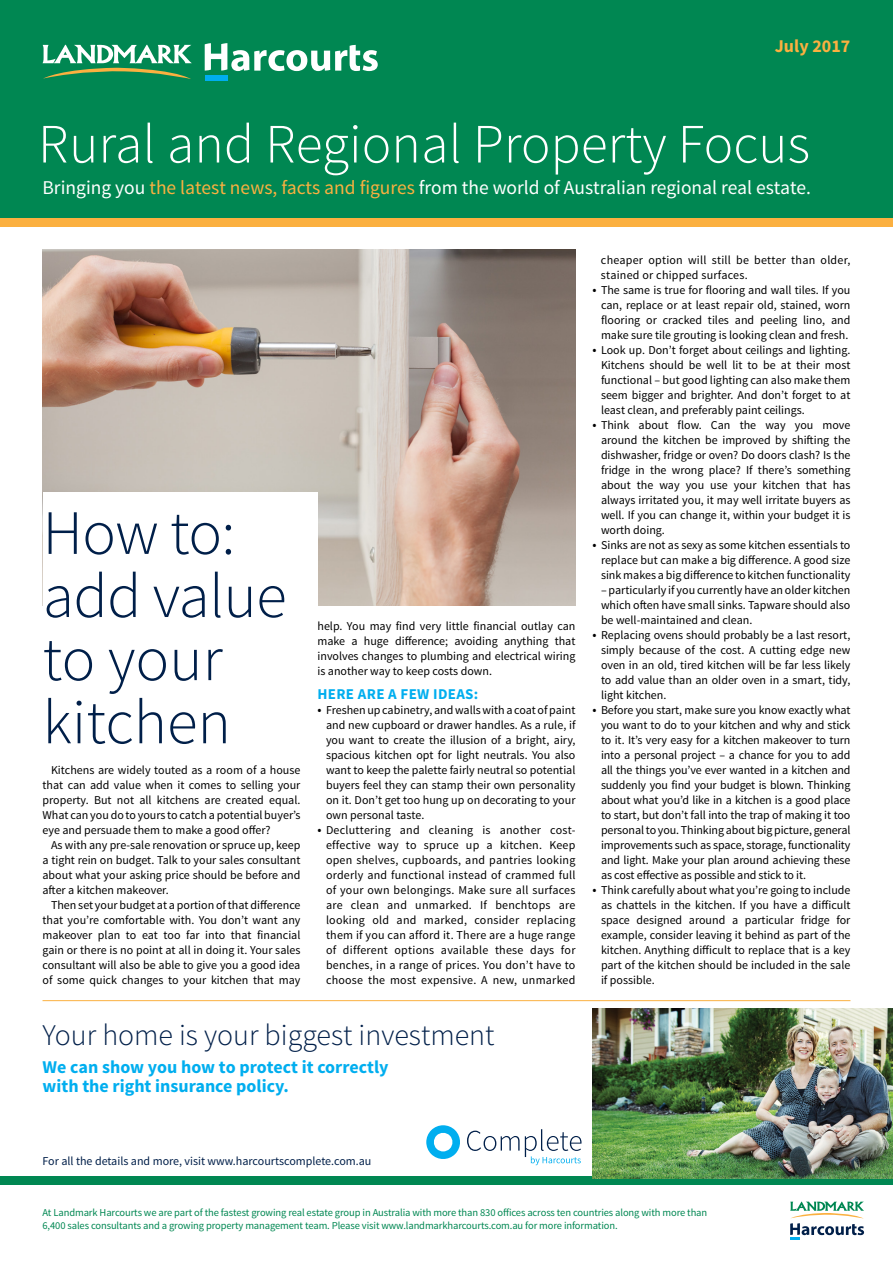
<style>
.page{position:relative;width:893px;height:1263px;background:#fff}
.page>*{position:absolute;margin:0;border:0;box-sizing:border-box;transform-origin:0 0}
.t1{font:300 63.15px/63.2px "Source Sans Pro";letter-spacing:-.01em;color:#001f49}
.t2{font:300 55.5px "Source Sans Pro";color:#fff}
.t3{font:300 30px "Source Sans Pro";color:#001f49}
.t4{font:19.5px "Source Sans Pro";color:#fff}
.t5{font:700 18px/18.6px "Source Sans Pro";color:#00aeef}
.t6{font:700 18px "Source Sans Pro";color:#fbb040}
.t7{font:700 15px "Source Sans Pro";letter-spacing:.02em;color:#00aeef}
.t8{font:12px/15px "Source Sans Pro";color:#000;text-align:justify}
.t9{font:12px/15px "Source Sans Pro";letter-spacing:.02em;color:#000}
.t10{font:12px "Source Sans Pro";color:#001f49}
.t11{font:10.5px/12.6px "Source Sans Pro";letter-spacing:-.01em;color:#008752}
.s1{color:#fbb040}
.s2{font-size:13.5px}
</style>
<div class="page">
<div style="left:0;top:0;width:893px;height:222px;background:#008752"></div>
<svg style="left:43px;top:45px;width:149px;height:34px"></svg>
<div style="left:205px;top:75px;width:22px;height:6px;background:#00aeef"></div>
<svg style="left:205px;top:43px;width:173px;height:28px"></svg>
<div style="left:0;top:218px;width:893px;height:8px;background:#fbb040"></div>
<hr style="left:43px;top:1000px;width:807px;height:1px;background:#fbb040">
<svg style="left:790px;top:1201px;width:74px;height:38px"></svg>
<div style="left:0;top:1176px;width:893px;height:8px;background:#008752"></div>
<img style="left:593px;top:1008px;width:300px;height:170px">
<svg style="left:426px;top:1125px;width:155px;height:40px"></svg>
<img style="left:43px;top:249px;width:532px;height:357px">
<div style="left:43px;top:491px;width:274px;height:125px;background:#fff"></div>
<h3 class="t6" style="left:775px;top:34px;width:77px">July 2017</h3>
<h2 class="t2" style="left:38px;top:110px;width:773px">Rural and Regional Property Focus</h2>
<h3 class="t4" style="left:43px;top:176px;width:770px">Bringing you <span class="s1">the latest news, facts and figures</span> from the world of Australian regional real estate.</h3>
<h1 class="t1" style="left:43px;top:502px;width:246px">How to: add value to your kitchen</h1>
<p class="t8" style="left:43px;top:762px;width:259px;text-indent:9px">Kitchens are widely touted as a room of a house that can add value when it comes to selling your property. But not all kitchens are created equal.<br>What can you do to yours to catch a potential buyer’s eye and persuade them to make a good offer?</p>
<p class="t8" style="left:43px;top:837px;width:259px;text-indent:9px">As with any pre-sale renovation or spruce up, keep a tight rein on budget. Talk to your sales consultant about what your asking price should be before and after a kitchen makeover.</p>
<p class="t8" style="left:43px;top:897px;width:259px;text-indent:9px">Then set your budget at a portion of that difference that you’re comfortable with. You don’t want any makeover plan to eat too far into that financial gain or there is no point at all in doing it. Your sales consultant will also be able to give you a good idea of some quick changes to your kitchen that may</p>
<p class="t8" style="left:317px;top:619px;width:259px">help. You may find very little financial outlay can make a huge difference; avoiding anything that involves changes to plumbing and electrical wiring is another way to keep costs down.</p>
<p class="t7" style="left:317px;top:684px;width:162px">HERE ARE A FEW IDEAS:</p>
<p class="t8" style="left:326px;top:702px;width:251px;text-indent:-9px"><span class="s2">•</span> Freshen up cabinetry, and walls with a coat of paint and new cupboard or drawer handles. As a rule, if you want to create the illusion of a bright, airy, spacious kitchen opt for light neutrals. You also want to keep the palette fairly neutral so potential buyers feel they can stamp their own personality on it. Don’t get too hung up on decorating to your own personal taste.</p>
<p class="t8" style="left:326px;top:822px;width:251px;text-indent:-9px"><span class="s2">•</span> Decluttering and cleaning is another cost&shy;effective way to spruce up a kitchen. Keep open shelves, cupboards, and pantries looking orderly and functional instead of crammed full of your own belongings. Make sure all surfaces are clean and unmarked. If benchtops are looking old and marked, consider replacing them if you can afford it. There are a huge range of different options available these days for benches, in a range of prices. You don’t have to choose the most expensive. A new, unmarked</p>
<h3 class="t3" style="left:43px;top:1016px;width:454px">Your home is your biggest investment</h3>
<h3 class="t5" style="left:43px;top:1058px;width:348px">We can show you how to protect it correctly with the right insurance policy.</h3>
<p class="t9" style="left:601px;top:252px;width:251px">cheaper option will still be better than older, stained or chipped surfaces.</p>
<p class="t8" style="left:601px;top:282px;width:251px;text-indent:-9px"><span class="s2">•</span> The same is true for flooring and wall tiles. If you can, replace or at least repair old, stained, worn flooring or cracked tiles and peeling lino, and make sure tile grouting is looking clean and fresh.</p>
<p class="t8" style="left:601px;top:342px;width:251px;text-indent:-9px"><span class="s2">•</span> Look up. Don’t forget about ceilings and lighting.<br>Kitchens should be well lit to be at their most functional – but good lighting can also make them seem bigger and brighter. And don’t forget to at least clean, and preferably paint ceilings.</p>
<p class="t8" style="left:601px;top:417px;width:251px;text-indent:-9px"><span class="s2">•</span> Think about flow. Can the way you move around the kitchen be improved by shifting the dishwasher, fridge or oven? Do doors clash? Is the fridge in the wrong place? If there’s something about the way you use your kitchen that has always irritated you, it may well irritate buyers as well. If you can change it, within your budget it is worth doing.</p>
<p class="t8" style="left:601px;top:537px;width:251px;text-indent:-9px"><span class="s2">•</span> Sinks are not as sexy as some kitchen essentials to replace but can make a big difference. A good size sink makes a big difference to kitchen functionality</p>
<p class="t8" style="left:601px;top:582px;width:251px">– particularly if you currently have an older kitchen which often have small sinks. Tapware should also be well-maintained and clean.</p>
<p class="t8" style="left:601px;top:627px;width:251px;text-indent:-9px"><span class="s2">•</span> Replacing ovens should probably be a last resort, simply because of the cost. A cutting edge new oven in an old, tired kitchen will be far less likely to add value than an older oven in a smart, tidy, light kitchen.</p>
<p class="t8" style="left:601px;top:702px;width:251px;text-indent:-9px"><span class="s2">•</span> Before you start, make sure you know exactly what you want to do to your kitchen and why and stick to it. It’s very easy for a kitchen makeover to turn into a personal project – a chance for you to add all the things you’ve ever wanted in a kitchen and suddenly you find your budget is blown. Thinking about what you’d like in a kitchen is a good place to start, but don’t fall into the trap of making it too personal to you. Thinking about big picture, general improvements such as space, storage, functionality and light. Make your plan around achieving these as cost effective as possible and stick to it.</p>
<p class="t8" style="left:601px;top:882px;width:251px;text-indent:-9px"><span class="s2">•</span> Think carefully about what you’re going to include as chattels in the kitchen. If you have a difficult space designed around a particular fridge for example, consider leaving it behind as part of the kitchen. Anything difficult to replace that is a key part of the kitchen should be included in the sale if possible.</p>
<p class="t10" style="left:43px;top:1154px;width:330px">For all the details and more, visit www.harcourtscomplete.com.au</p>
<p class="t11" style="left:43px;top:1206px;width:666px">At Landmark Harcourts we are part of the fastest growing real estate group in Australia with more than 830 offices across ten countries along with more than<br>6,400 sales consultants and a growing property management team. Please visit www.landmarkharcourts.com.au for more information.</p>
</div>
